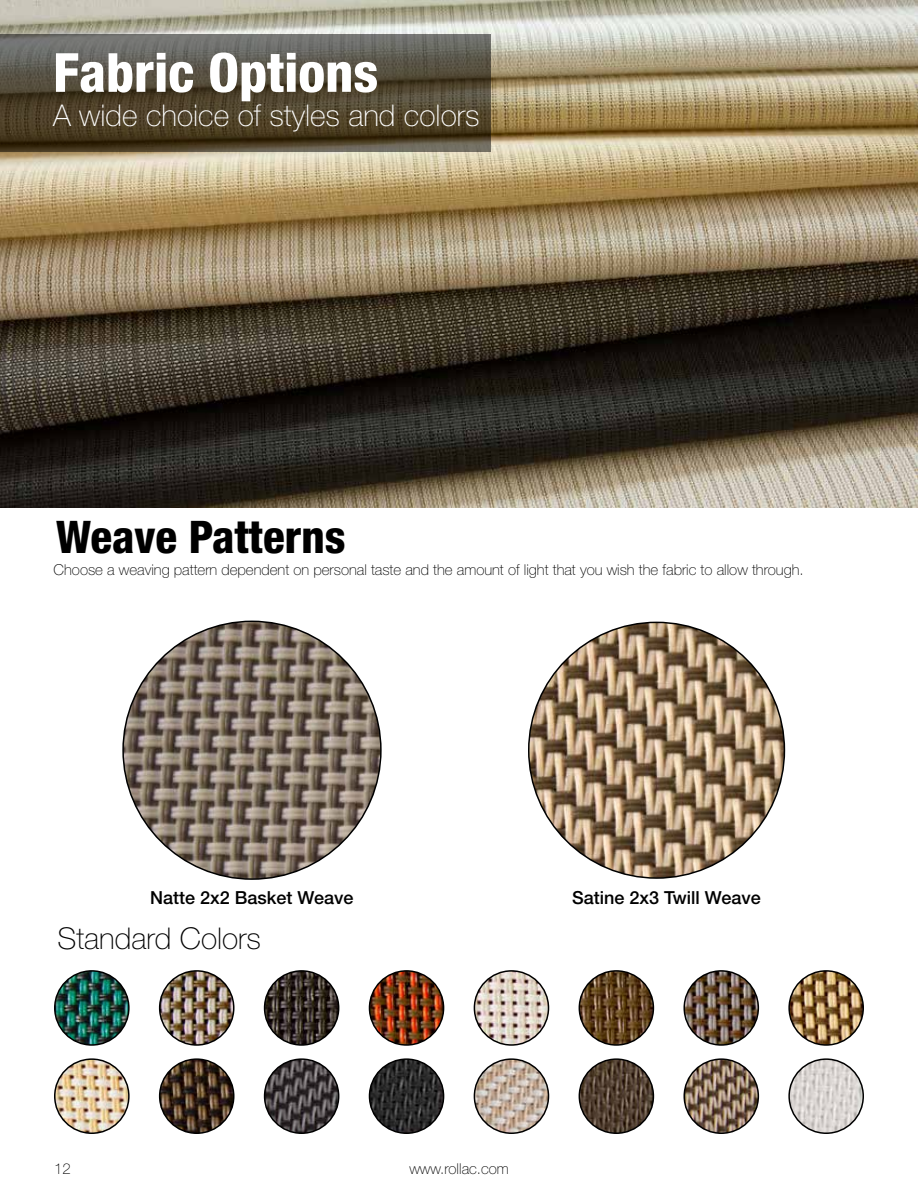
<style>
.page{position:relative;width:918px;height:1188px;background:#fff}
.page>*{position:absolute;margin:0;border:0;box-sizing:border-box;transform-origin:0 0}
.t1{font:800 condensed 54px "Helvetica Neue LT Std";color:#fff}
.t2{font:800 condensed 45px "Helvetica Neue LT Std";color:#000}
.t3{font:100 30px "Helvetica Neue LT Std";color:#fff}
.t4{font:100 30px "Helvetica Neue LT Std";color:#000}
.t5{font:500 18px "Helvetica Neue LT Std";color:#000}
.t6{font:100 15px "Helvetica Neue LT Std";color:#000}
</style>
<div class="page">
<img style="left:0;top:0;width:918px;height:508px">
<img style="left:529px;top:622px;width:255px;height:256px;border-radius:128px">
<img style="left:123px;top:621px;width:258px;height:258px;border-radius:129px">
<svg style="left:0;top:34px;width:491px;height:118px;background:#554d3b"></svg>
<img style="left:789px;top:971px;width:74px;height:74px;border-radius:37px">
<div style="left:788px;top:970px;width:76px;height:76px;border:2px solid #000;border-radius:50%"></div>
<img style="left:369px;top:971px;width:75px;height:74px;border-radius:37px">
<div style="left:369px;top:970px;width:75px;height:76px;border:2px solid #000;border-radius:50%"></div>
<img style="left:579px;top:971px;width:74px;height:74px;border-radius:37px">
<div style="left:579px;top:970px;width:75px;height:76px;border:2px solid #000;border-radius:50%"></div>
<img style="left:160px;top:971px;width:74px;height:74px;border-radius:37px">
<div style="left:159px;top:970px;width:76px;height:76px;border:2px solid #000;border-radius:50%"></div>
<img style="left:684px;top:971px;width:74px;height:74px;border-radius:37px">
<div style="left:683px;top:970px;width:76px;height:76px;border:2px solid #000;border-radius:50%"></div>
<img style="left:265px;top:971px;width:74px;height:74px;border-radius:37px">
<div style="left:264px;top:970px;width:75px;height:76px;border:2px solid #000;border-radius:50%"></div>
<img style="left:474px;top:971px;width:75px;height:74px;border-radius:37px">
<div style="left:474px;top:970px;width:75px;height:76px;border:2px solid #000;border-radius:50%"></div>
<img style="left:55px;top:971px;width:74px;height:74px;border-radius:37px">
<div style="left:54px;top:970px;width:76px;height:76px;border:2px solid #000;border-radius:50%"></div>
<img style="left:789px;top:1059px;width:74px;height:74px;border-radius:37px">
<div style="left:788px;top:1058px;width:76px;height:76px;border:2px solid #000;border-radius:50%"></div>
<img style="left:369px;top:1059px;width:75px;height:74px;border-radius:37px">
<div style="left:369px;top:1058px;width:75px;height:76px;border:2px solid #000;border-radius:50%"></div>
<img style="left:579px;top:1059px;width:74px;height:74px;border-radius:37px">
<div style="left:579px;top:1058px;width:75px;height:76px;border:2px solid #000;border-radius:50%"></div>
<img style="left:160px;top:1059px;width:74px;height:74px;border-radius:37px">
<div style="left:159px;top:1058px;width:76px;height:76px;border:2px solid #000;border-radius:50%"></div>
<img style="left:684px;top:1059px;width:74px;height:74px;border-radius:37px">
<div style="left:683px;top:1058px;width:76px;height:76px;border:2px solid #000;border-radius:50%"></div>
<img style="left:265px;top:1059px;width:74px;height:74px;border-radius:37px">
<div style="left:264px;top:1058px;width:75px;height:76px;border:2px solid #000;border-radius:50%"></div>
<img style="left:474px;top:1059px;width:75px;height:74px;border-radius:37px">
<div style="left:474px;top:1058px;width:75px;height:76px;border:2px solid #000;border-radius:50%"></div>
<img style="left:55px;top:1059px;width:74px;height:74px;border-radius:37px">
<div style="left:54px;top:1058px;width:76px;height:76px;border:2px solid #000;border-radius:50%"></div>
<h1 class="t1" style="left:53px;top:39px;width:327px">Fabric Options</h1>
<h3 class="t3" style="left:53px;top:98px;width:428px">A wide choice of styles and colors</h3>
<h2 class="t2" style="left:56px;top:509px;width:291px">Weave Patterns</h2>
<p class="t6" style="left:54px;top:561px;width:752px">Choose a weaving pattern dependent on personal taste and the amount of light that you wish the fabric to allow through.</p>
<p class="t5" style="left:150px;top:887px;width:205px">Natte 2x2 Basket Weave</p>
<p class="t5" style="left:572px;top:887px;width:190px">Satine 2x3 Twill Weave</p>
<h3 class="t4" style="left:58px;top:922px;width:205px">Standard Colors</h3>
<p class="t6" style="left:54px;top:1160px;width:18px">12</p>
<p class="t6" style="left:409px;top:1160px;width:101px">www.rollac.com</p>
</div>
